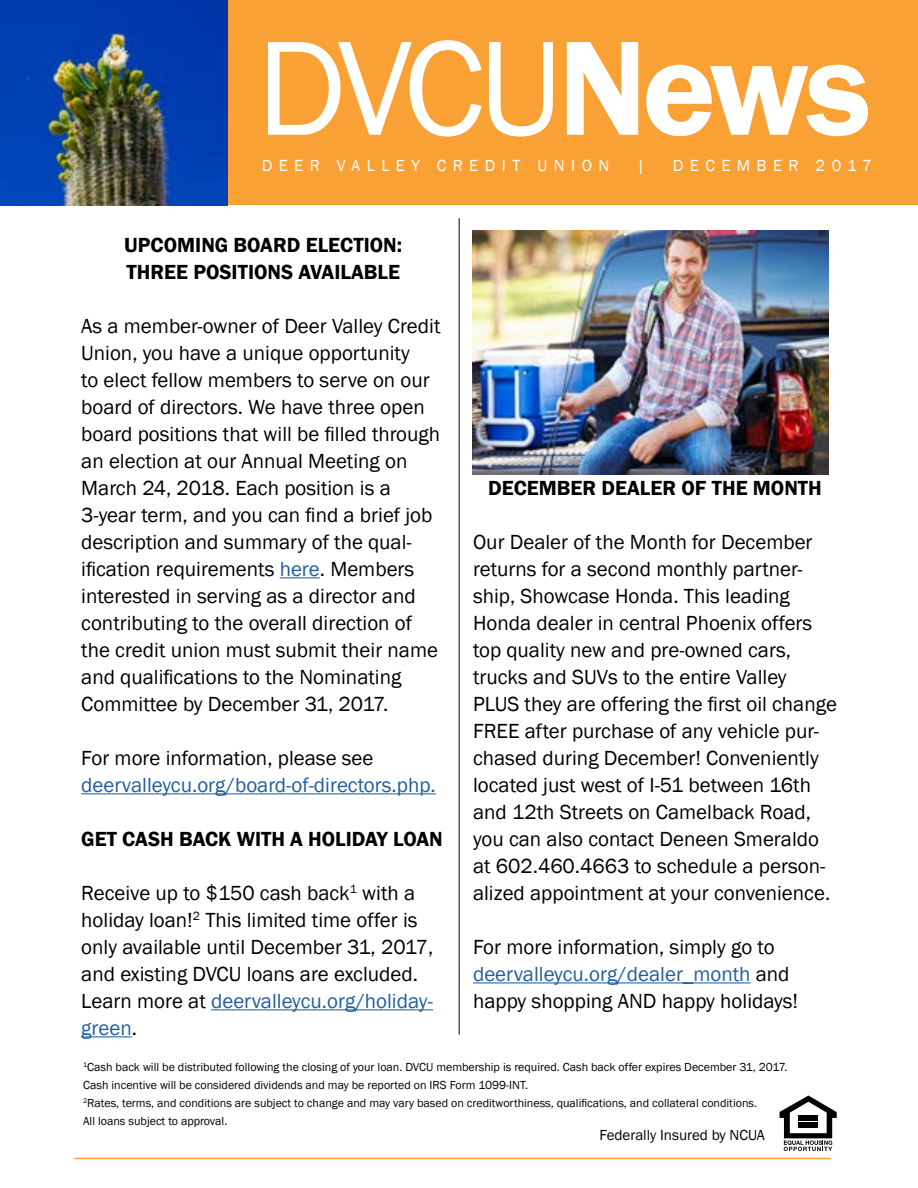
<style>
.page{position:relative;width:918px;height:1188px;background:#fff}
.page>*{position:absolute;margin:0;border:0;box-sizing:border-box;transform-origin:0 0}
.t1{font:139.05px "Franklin Gothic";color:#fff}
.t2{font:21px/27px "Franklin Gothic";color:#000}
.t3{font:600 21px/27px "Franklin Gothic";color:#000}
.t4{font:21px "Franklin Gothic";color:#215e9e}
.t5{font:16.5px "Franklin Gothic";letter-spacing:.39em;color:#fff}
.t6{font:15px "Franklin Gothic";color:#000}
.t7{font:12px/18px "Franklin Gothic";color:#000}
.s1{font-weight:600}
.s2{color:#215e9e}
</style>
<div class="page">
<div style="left:0;top:0;width:918px;height:205px;background:#faa136"></div>
<hr style="left:280px;top:577px;width:40px;height:1px;background:#215e9e">
<hr style="left:81px;top:793px;width:355px;height:1px;background:#215e9e">
<hr style="left:211px;top:1009px;width:222px;height:1px;background:#215e9e">
<hr style="left:81px;top:1036px;width:51px;height:1px;background:#215e9e">
<hr style="left:459px;top:218px;width:1px;height:817px;background:#000">
<hr style="left:75px;top:1158px;width:756px;height:1px;background:#faa136">
<svg style="left:780px;top:1096px;width:57px;height:55px"></svg>
<hr style="left:473px;top:982px;width:278px;height:1px;background:#215e9e">
<img style="left:473px;top:230px;width:355px;height:245px">
<img style="left:0;top:0;width:228px;height:205px">
<h1 class="t1" style="left:256px;top:2px;width:616px">DVCU<span class="s1">News</span></h1>
<p class="t5" style="left:262px;top:155px;width:349px">DEER VALLEY CREDIT UNION</p>
<p class="t5" style="left:637px;top:155px;width:10px">|</p>
<p class="t5" style="left:673px;top:155px;width:201px">DECEMBER 2017</p>
<p class="t3" style="left:124px;top:232px;width:279px">UPCOMING BOARD ELECTION:<br>THREE POSITIONS AVAILABLE</p>
<p class="t2" style="left:81px;top:313px;width:361px">As a member-owner of Deer Valley Credit Union, you have a unique opportunity<br>to elect fellow members to serve on our board of directors. We have three open board positions that will be filled through an election at our Annual Meeting on March 24, 2018. Each position is a 3-year term, and you can find a brief job description and summary of the qual&shy;ification requirements <span class="s2">here</span>. Members interested in serving as a director and contributing to the overall direction of the credit union must submit their name and qualifications to the Nominating Committee by December 31, 2017.</p>
<p class="t2" style="left:81px;top:745px;width:294px">For more information, please see</p>
<p class="t4" style="left:81px;top:772px;width:356px">deervalleycu.org/board-of-directors.php.</p>
<p class="t3" style="left:81px;top:826px;width:363px">GET CASH BACK WITH A HOLIDAY LOAN</p>
<p class="t2" style="left:81px;top:880px;width:354px">Receive up to $150 cash back<sup>1</sup> with a holiday loan!<sup>2</sup> This limited time offer is only available until December 31, 2017, and existing DVCU loans are excluded.<br>Learn more at <span class="s2">deervalleycu.org/holiday&shy;green</span>.</p>
<p class="t3" style="left:488px;top:475px;width:335px">DECEMBER DEALER OF THE MONTH</p>
<p class="t2" style="left:473px;top:529px;width:365px">Our Dealer of the Month for December returns for a second monthly partner&shy;ship, Showcase Honda. This leading Honda dealer in central Phoenix offers top quality new and pre-owned cars, trucks and SUVs to the entire Valley PLUS they are offering the first oil change FREE after purchase of any vehicle pur&shy;chased during December! Conveniently located just west of I-51 between 16th and 12th Streets on Camelback Road, you can also contact Deneen Smeraldo at 602.460.4663 to schedule a person&shy;alized appointment at your convenience.</p>
<p class="t2" style="left:473px;top:934px;width:327px">For more information, simply go to <span class="s2">deervalleycu.org/dealer_month</span> and happy shopping AND happy holidays!</p>
<p class="t7" style="left:83px;top:1058px;width:706px"><sup>1</sup>Cash back will be distributed following the closing of your loan. DVCU membership is required. Cash back offer expires December 31, 2017.<br>Cash incentive will be considered dividends and may be reported on IRS Form 1099-INT.<br><sup>2</sup>Rates, terms, and conditions are subject to change and may vary based on creditworthiness, qualifications, and collateral conditions.<br>All loans subject to approval.</p>
<p class="t6" style="left:599px;top:1125px;width:167px">Federally Insured by NCUA</p>
</div>
